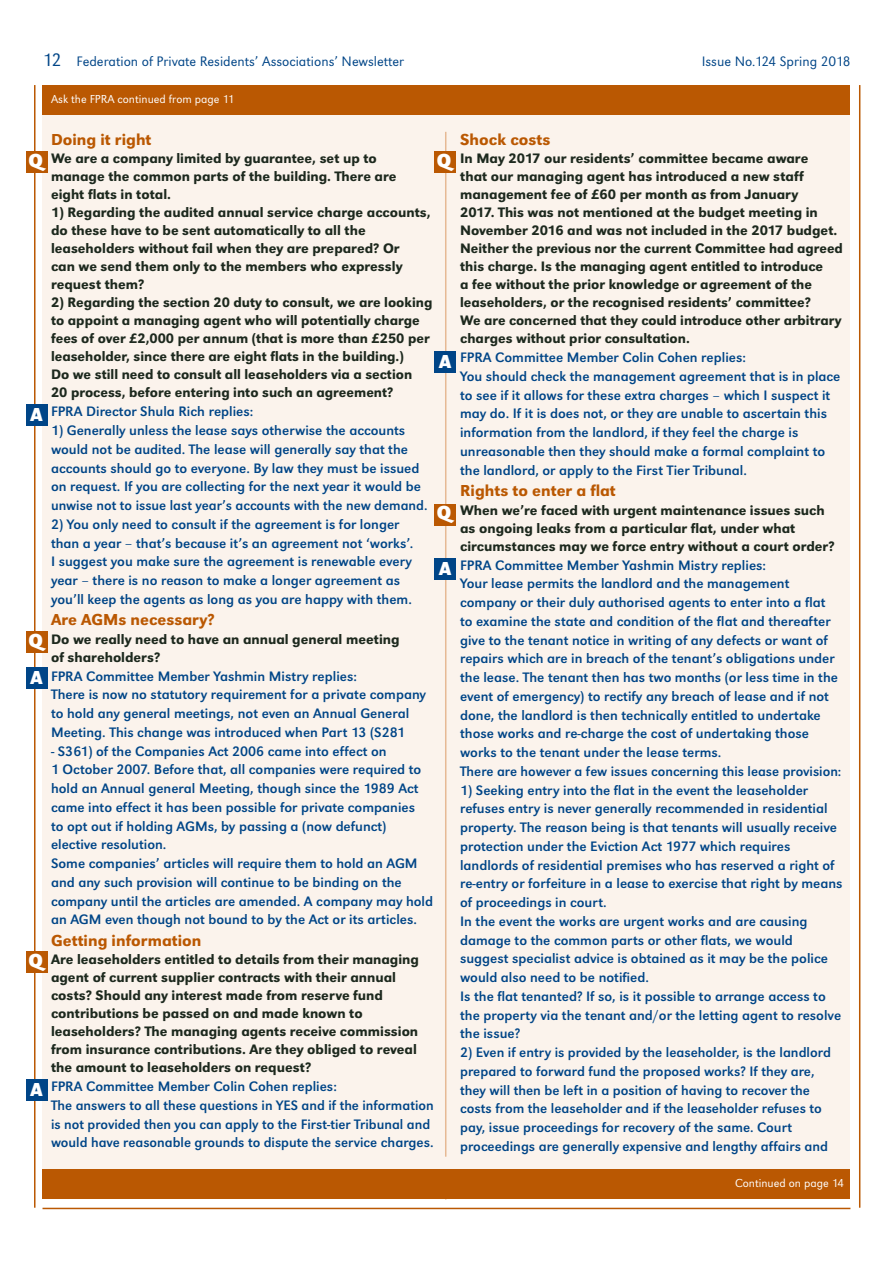
<style>
.page{position:relative;width:893px;height:1263px;background:#fff}
.page>*{position:absolute;margin:0;border:0;box-sizing:border-box;transform-origin:0 0}
.t1{font:19.5px "URW Grotesk T Bold Narr";color:#fff}
.t2{font:500 16.5px "URW Grotesk T";color:#ba5802}
.t3{font:14.25px/18.8px "URW Grotesk T";color:#004587}
.t4{font:500 14.25px/18px "URW Grotesk T";color:#1d291e}
.t5{font:14.25px "URW Grotesk T Ligh";color:#004587}
.t6{font:12px "URW Grotesk T Ligh";color:#fff}
.s1{font-size:18.75px}
</style>
<div class="page">
<hr style="left:43px;top:1208px;width:807px;height:1px;background:#ba5802">
<hr style="left:34px;top:85px;width:2px;height:1123px;background:#ba5802">
<hr style="left:859px;top:85px;width:1px;height:1123px;background:#ba5802">
<div style="left:43px;top:114px;width:807px;height:1080px;background:#fbf3ec"></div>
<div style="left:43px;top:85px;width:807px;height:30px;background:#ba5802"></div>
<div style="left:43px;top:1169px;width:807px;height:30px;background:#ba5802"></div>
<hr style="left:445px;top:132px;width:1px;height:1025px;background:#e6b994">
<div style="left:26px;top:151px;width:21px;height:22px;background:#ba5802"></div>
<div style="left:26px;top:631px;width:21px;height:22px;background:#ba5802"></div>
<div style="left:26px;top:951px;width:21px;height:22px;background:#ba5802"></div>
<div style="left:435px;top:151px;width:21px;height:22px;background:#ba5802"></div>
<div style="left:435px;top:504px;width:21px;height:21px;background:#ba5802"></div>
<div style="left:26px;top:668px;width:21px;height:21px;background:#004587"></div>
<div style="left:26px;top:1079px;width:21px;height:22px;background:#004587"></div>
<div style="left:26px;top:404px;width:21px;height:21px;background:#004587"></div>
<div style="left:435px;top:351px;width:21px;height:22px;background:#004587"></div>
<div style="left:435px;top:558px;width:21px;height:21px;background:#004587"></div>
<p class="t5" style="left:43px;top:53px;width:363px"><span class="s1">12</span> Federation of Private Residents’ Associations’ Newsletter</p>
<p class="t5" style="left:702px;top:53px;width:150px">Issue No. 124 Spring 2018</p>
<p class="t6" style="left:51px;top:92px;width:185px">Ask the FPRA continued from page 11</p>
<p class="t2" style="left:51px;top:130px;width:102px">Doing it right</p>
<p class="t4" style="left:51px;top:150px;width:347px">We are a company limited by guarantee, set up to manage the common parts of the building. There are eight flats in total.</p>
<p class="t4" style="left:51px;top:204px;width:381px">1) Regarding the audited annual service charge accounts, do these have to be sent automatically to all the leaseholders without fail when they are prepared? Or<br>can we send them only to the members who expressly request them?</p>
<p class="t4" style="left:51px;top:294px;width:383px">2) Regarding the section 20 duty to consult, we are looking to appoint a managing agent who will potentially charge fees of over £2,000 per annum (that is more than £250 per leaseholder, since there are eight flats in the building.)<br>Do we still need to consult all leaseholders via a section<br>20 process, before entering into such an agreement?</p>
<p class="t3" style="left:51px;top:402px;width:204px">FPRA Director Shula Rich replies:</p>
<p class="t3" style="left:51px;top:421px;width:378px">1) Generally unless the lease says otherwise the accounts would not be audited. The lease will generally say that the accounts should go to everyone. By law they must be issued on request. If you are collecting for the next year it would be unwise not to issue last year’s accounts with the new demand.</p>
<p class="t3" style="left:51px;top:514px;width:364px">2) You only need to consult if the agreement is for longer than a year – that’s because it’s an agreement not ‘works’.<br>I suggest you make sure the agreement is renewable every year – there is no reason to make a longer agreement as you’ll keep the agents as long as you are happy with them.</p>
<p class="t2" style="left:51px;top:610px;width:165px">Are AGMs necessary?</p>
<p class="t4" style="left:51px;top:630px;width:350px">Do we really need to have an annual general meeting of shareholders?</p>
<p class="t3" style="left:51px;top:666px;width:377px">FPRA Committee Member Yashmin Mistry replies:<br>There is now no statutory requirement for a private company to hold any general meetings, not even an Annual General Meeting. This change was introduced when Part 13 (S281</p>
<p class="t3" style="left:51px;top:741px;width:384px">- S361) of the Companies Act 2006 came into effect on<br>1 October 2007. Before that, all companies were required to hold an Annual general Meeting, though since the 1989 Act came into effect it has been possible for private companies<br>to opt out if holding AGMs, by passing a (now defunct) elective resolution.<br>Some companies’ articles will require them to hold an AGM and any such provision will continue to be binding on the company until the articles are amended. A company may hold an AGM even though not bound to by the Act or its articles.</p>
<p class="t2" style="left:51px;top:930px;width:152px">Getting information</p>
<p class="t4" style="left:51px;top:950px;width:369px">Are leaseholders entitled to details from their managing agent of current supplier contracts with their annual costs? Should any interest made from reserve fund contributions be passed on and made known to leaseholders? The managing agents receive commission from insurance contributions. Are they obliged to reveal the amount to leaseholders on request?</p>
<p class="t3" style="left:51px;top:1077px;width:384px">FPRA Committee Member Colin Cohen replies:<br>The answers to all these questions in YES and if the information is not provided then you can apply to the First-tier Tribunal and would have reasonable grounds to dispute the service charges.</p>
<p class="t2" style="left:460px;top:130px;width:92px">Shock costs</p>
<p class="t4" style="left:460px;top:150px;width:384px">In May 2017 our residents’ committee became aware<br>that our managing agent has introduced a new staff management fee of £60 per month as from January<br>2017. This was not mentioned at the budget meeting in November 2016 and was not included in the 2017 budget.<br>Neither the previous nor the current Committee had agreed this charge. Is the managing agent entitled to introduce<br>a fee without the prior knowledge or agreement of the leaseholders, or the recognised residents’ committee?<br>We are concerned that they could introduce other arbitrary charges without prior consultation.</p>
<p class="t3" style="left:460px;top:348px;width:382px">FPRA Committee Member Colin Cohen replies:<br>You should check the management agreement that is in place to see if it allows for these extra charges – which I suspect it may do. If it is does not, or they are unable to ascertain this information from the landlord, if they feel the charge is unreasonable then they should make a formal complaint to the landlord, or apply to the First Tier Tribunal.</p>
<p class="t2" style="left:460px;top:481px;width:157px">Rights to enter a flat</p>
<p class="t4" style="left:460px;top:501px;width:376px">When we’re faced with urgent maintenance issues such as ongoing leaks from a particular flat, under what circumstances may we force entry without a court order?</p>
<p class="t3" style="left:460px;top:555px;width:383px">FPRA Committee Member Yashmin Mistry replies:<br>Your lease permits the landlord and the management company or their duly authorised agents to enter into a flat to examine the state and condition of the flat and thereafter give to the tenant notice in writing of any defects or want of repairs which are in breach of the tenant’s obligations under the lease. The tenant then has two months (or less time in the event of emergency) to rectify any breach of lease and if not done, the landlord is then technically entitled to undertake those works and re-charge the cost of undertaking those works to the tenant under the lease terms.<br>There are however a few issues concerning this lease provision:</p>
<p class="t3" style="left:460px;top:780px;width:384px">1) Seeking entry into the flat in the event the leaseholder refuses entry is never generally recommended in residential property. The reason being is that tenants will usually receive protection under the Eviction Act 1977 which requires landlords of residential premises who has reserved a right of re-entry or forfeiture in a lease to exercise that right by means of proceedings in court.<br>In the event the works are urgent works and are causing damage to the common parts or other flats, we would suggest specialist advice is obtained as it may be the police would also need to be notified.<br>Is the flat tenanted? If so, is it possible to arrange access to the property via the tenant and/or the letting agent to resolve the issue?</p>
<p class="t3" style="left:460px;top:1043px;width:372px">2) Even if entry is provided by the leaseholder, is the landlord prepared to forward fund the proposed works? If they are, they will then be left in a position of having to recover the costs from the leaseholder and if the leaseholder refuses to pay, issue proceedings for recovery of the same. Court proceedings are generally expensive and lengthy affairs and</p>
<h1 class="t1" style="left:28px;top:149px;width:16px">Q</h1>
<h1 class="t1" style="left:437px;top:149px;width:16px">Q</h1>
<h1 class="t1" style="left:439px;top:350px;width:14px">A</h1>
<h1 class="t1" style="left:31px;top:403px;width:14px">A</h1>
<h1 class="t1" style="left:437px;top:501px;width:16px">Q</h1>
<h1 class="t1" style="left:439px;top:557px;width:14px">A</h1>
<h1 class="t1" style="left:28px;top:629px;width:16px">Q</h1>
<h1 class="t1" style="left:31px;top:666px;width:14px">A</h1>
<h1 class="t1" style="left:28px;top:949px;width:16px">Q</h1>
<h1 class="t1" style="left:31px;top:1078px;width:14px">A</h1>
<p class="t6" style="left:735px;top:1176px;width:110px">Continued on page 14</p>
</div>
